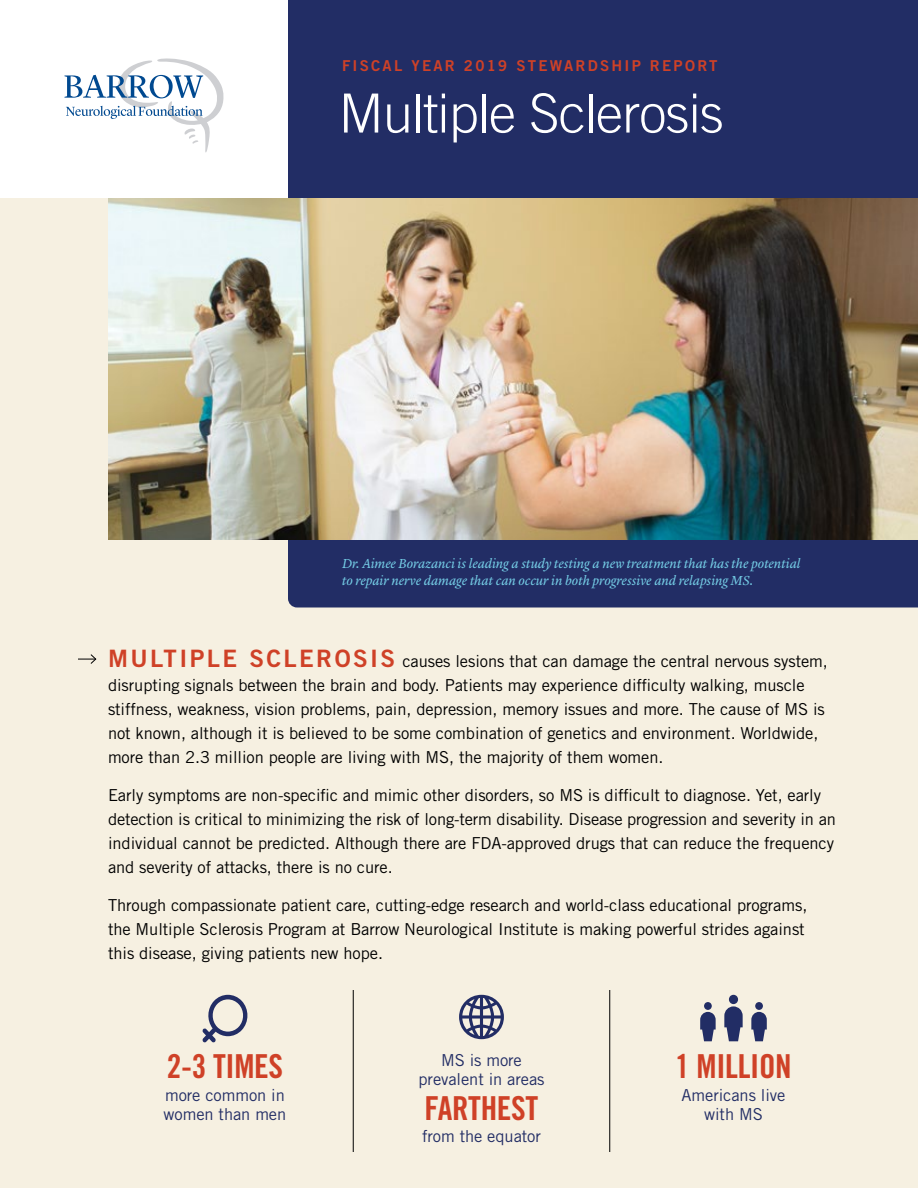
<style>
.page{position:relative;width:918px;height:1188px;background:#fff}
.page>*{position:absolute;margin:0;border:0;box-sizing:border-box;transform-origin:0 0}
.t1{font:300 54px "Trade Gothic";letter-spacing:-.015em;color:#fff}
.t2{font:33px "Trade Gothic Bold Cond Twenty";letter-spacing:-.01em;color:#cf4127}
.t3{font:16.5px/24px "Trade Gothic";letter-spacing:-.005em;color:#000}
.t4{font:16.5px/19.5px "Trade Gothic";letter-spacing:-.005em;color:#222d65;text-align:center}
.t5{font:15px "Trade Gothic Bold Two";letter-spacing:.15em;color:#cf4127}
.t6{font:italic 13.5px/16.5px "Lyon Text";letter-spacing:-.005em;color:#74cce5}
.s1{font-family:"Trade Gothic Bold Two";font-size:24px;color:#cf4127}
</style>
<div class="page">
<div style="left:0;top:198px;width:918px;height:990px;background:#f6f0e1"></div>
<div style="left:288px;top:0;width:630px;height:608px;background:#222d65"></div>
<svg style="left:64px;top:58px;width:160px;height:94px"></svg>
<img style="left:108px;top:198px;width:810px;height:342px">
<hr style="left:353px;top:990px;width:1px;height:162px;background:#000">
<hr style="left:609px;top:990px;width:1px;height:162px;background:#000">
<svg style="left:78px;top:654px;width:18px;height:10px"></svg>
<svg style="left:202px;top:995px;width:46px;height:47px"></svg>
<svg style="left:459px;top:995px;width:45px;height:44px"></svg>
<svg style="left:724px;top:995px;width:19px;height:46px"></svg>
<svg style="left:700px;top:1002px;width:16px;height:39px"></svg>
<svg style="left:751px;top:1002px;width:16px;height:39px"></svg>
<p class="t5" style="left:342px;top:56px;width:377px">FISCAL YEAR 2019 STEWARDSHIP REPORT</p>
<h1 class="t1" style="left:339px;top:81px;width:387px">Multiple Sclerosis</h1>
<p class="t6" style="left:342px;top:554px;width:460px">Dr. Aimee Borazanci is leading a study testing a new treatment that has the potential to repair nerve damage that can occur in both progressive and relapsing MS.</p>
<p class="t3" style="left:108px;top:649px;width:721px"><span class="s1">MULTIPLE SCLEROSIS</span> causes lesions that can damage the central nervous system, disrupting signals between the brain and body. Patients may experience difficulty walking, muscle stiffness, weakness, vision problems, pain, depression, memory issues and more. The cause of MS is not known, although it is believed to be some combination of genetics and environment. Worldwide, more than 2.3 million people are living with MS, the majority of them women.</p>
<p class="t3" style="left:108px;top:783px;width:730px">Early symptoms are non-specific and mimic other disorders, so MS is difficult to diagnose. Yet, early detection is critical to minimizing the risk of long-term disability. Disease progression and severity in an individual cannot be predicted. Although there are FDA-approved drugs that can reduce the frequency and severity of attacks, there is no cure.</p>
<p class="t3" style="left:108px;top:892px;width:701px">Through compassionate patient care, cutting-edge research and world-class educational programs, the Multiple Sclerosis Program at Barrow Neurological Institute is making powerful strides against this disease, giving patients new hope.</p>
<h2 class="t2" style="left:167px;top:1046px;width:118px">2-3 TIMES</h2>
<p class="t4" style="left:164px;top:1085px;width:124px;text-align:left">more common in women than men</p>
<p class="t4" style="left:419px;top:1050px;width:127px">MS is more prevalent in areas</p>
<h2 class="t2" style="left:425px;top:1088px;width:115px">FARTHEST</h2>
<p class="t4" style="left:422px;top:1126px;width:120px">from the equator</p>
<h2 class="t2" style="left:675px;top:1046px;width:118px">1 MILLION</h2>
<p class="t4" style="left:682px;top:1085px;width:105px">Americans live with MS</p>
</div>
